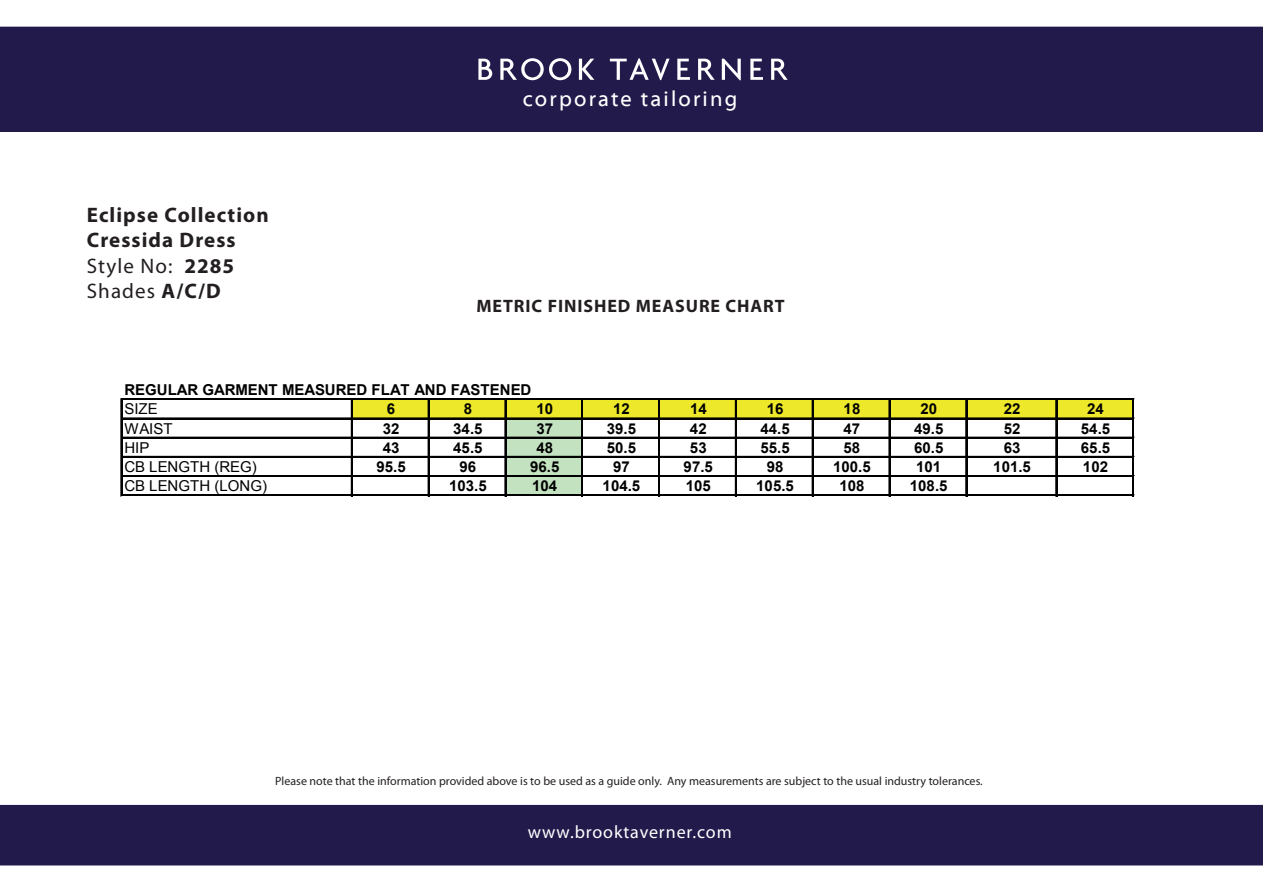
<style>
.page{position:relative;width:1263px;height:893px;background:#fff}
.page>*{position:absolute;margin:0;border:0;box-sizing:border-box;transform-origin:0 0}
.t1{font:21.75px "Myriad Web Pro";letter-spacing:.1em;color:#fff}
.t2{font:700 21px/25.2px "Myriad Pro";letter-spacing:.05em;color:#231f20}
.t3{font:700 18px "Myriad Pro";letter-spacing:.05em;color:#231f20}
.t4{font:18px "Myriad Pro";letter-spacing:.05em;color:#fff}
.t5{font:700 15px "Arial";letter-spacing:.005em;color:#000}
.t6{font:15px/19.2px "Arial";color:#000}
.t7{font:12px "Myriad Pro";color:#231f20}
.s1{font-weight:400}
</style>
<div class="page">
<div style="left:0;top:26px;width:1263px;height:106px;background:#231a4c"></div>
<div style="left:0;top:804px;width:1263px;height:62px;background:#231a4c"></div>
<svg style="left:478px;top:59px;width:14px;height:21px"></svg>
<svg style="left:500px;top:58px;width:71px;height:22px"></svg>
<svg style="left:579px;top:59px;width:15px;height:21px"></svg>
<svg style="left:610px;top:58px;width:59px;height:22px"></svg>
<svg style="left:677px;top:59px;width:13px;height:21px"></svg>
<svg style="left:698px;top:59px;width:17px;height:21px"></svg>
<svg style="left:722px;top:59px;width:19px;height:21px"></svg>
<svg style="left:750px;top:59px;width:13px;height:21px"></svg>
<svg style="left:771px;top:59px;width:17px;height:21px"></svg>
<div style="left:352px;top:399px;width:781px;height:20px;background:#ede92a"></div>
<div style="left:505px;top:418px;width:78px;height:20px;background:#c3e2c0"></div>
<div style="left:505px;top:438px;width:78px;height:19px;background:#c3e2c0"></div>
<div style="left:505px;top:457px;width:78px;height:19px;background:#c3e2c0"></div>
<div style="left:505px;top:476px;width:78px;height:20px;background:#c3e2c0"></div>
<hr style="left:121px;top:399px;width:1px;height:97px;background:#000">
<hr style="left:351px;top:400px;width:2px;height:96px;background:#000">
<hr style="left:428px;top:400px;width:2px;height:96px;background:#000">
<hr style="left:505px;top:400px;width:1px;height:96px;background:#000">
<hr style="left:581px;top:400px;width:1px;height:96px;background:#000">
<hr style="left:582px;top:400px;width:1px;height:96px;background:#000">
<hr style="left:658px;top:400px;width:2px;height:96px;background:#000">
<hr style="left:735px;top:400px;width:2px;height:96px;background:#000">
<hr style="left:812px;top:400px;width:2px;height:96px;background:#000">
<hr style="left:889px;top:400px;width:1px;height:96px;background:#000">
<hr style="left:965px;top:400px;width:1px;height:96px;background:#000">
<hr style="left:966px;top:400px;width:1px;height:96px;background:#000">
<hr style="left:1055px;top:400px;width:1px;height:96px;background:#000">
<hr style="left:1056px;top:400px;width:1px;height:96px;background:#000">
<hr style="left:1132px;top:400px;width:2px;height:96px;background:#000">
<hr style="left:122px;top:398px;width:1012px;height:1px;background:#000">
<hr style="left:122px;top:399px;width:1012px;height:1px;background:#000">
<hr style="left:122px;top:418px;width:1012px;height:1px;background:#000">
<hr style="left:122px;top:437px;width:1012px;height:2px;background:#000">
<hr style="left:122px;top:456px;width:1012px;height:2px;background:#000">
<hr style="left:122px;top:475px;width:1012px;height:2px;background:#000">
<hr style="left:122px;top:494px;width:1012px;height:1px;background:#000">
<hr style="left:122px;top:495px;width:1012px;height:1px;background:#000">
<h2 class="t2" style="left:87px;top:202px;width:183px">Eclipse Collection<br>Cressida Dress<br><span class="s1">Style No:</span> 2285<br><span class="s1">Shades</span> A/C/D</h2>
<h1 class="t1" style="left:523px;top:87px;width:216px">corporate tailoring</h1>
<p class="t3" style="left:476px;top:294px;width:310px">METRIC FINISHED MEASURE CHART</p>
<p class="t5" style="left:124px;top:380px;width:408px">REGULAR GARMENT MEASURED FLAT AND FASTENED</p>
<p class="t6" style="left:124px;top:400px;width:35px">SIZE</p>
<p class="t5" style="left:387px;top:399px;width:10px">6</p>
<p class="t5" style="left:464px;top:399px;width:10px">8</p>
<p class="t5" style="left:536px;top:399px;width:18px">10</p>
<p class="t5" style="left:613px;top:399px;width:18px">12</p>
<p class="t5" style="left:690px;top:399px;width:18px">14</p>
<p class="t5" style="left:767px;top:399px;width:18px">16</p>
<p class="t5" style="left:844px;top:399px;width:18px">18</p>
<p class="t5" style="left:920px;top:399px;width:18px">20</p>
<p class="t5" style="left:1004px;top:399px;width:18px">22</p>
<p class="t5" style="left:1087px;top:399px;width:18px">24</p>
<p class="t5" style="left:383px;top:418px;width:18px">32</p>
<p class="t5" style="left:453px;top:418px;width:31px">34.5</p>
<p class="t5" style="left:536px;top:418px;width:18px">37</p>
<p class="t5" style="left:607px;top:418px;width:31px">39.5</p>
<p class="t5" style="left:690px;top:418px;width:18px">42</p>
<p class="t5" style="left:760px;top:418px;width:31px">44.5</p>
<p class="t5" style="left:843px;top:418px;width:18px">47</p>
<p class="t5" style="left:914px;top:418px;width:31px">49.5</p>
<p class="t5" style="left:1004px;top:418px;width:18px">52</p>
<p class="t5" style="left:1081px;top:418px;width:31px">54.5</p>
<p class="t5" style="left:383px;top:438px;width:18px">43</p>
<p class="t5" style="left:453px;top:438px;width:31px">45.5</p>
<p class="t5" style="left:536px;top:438px;width:18px">48</p>
<p class="t5" style="left:607px;top:438px;width:31px">50.5</p>
<p class="t5" style="left:690px;top:438px;width:18px">53</p>
<p class="t5" style="left:760px;top:438px;width:31px">55.5</p>
<p class="t5" style="left:843px;top:438px;width:18px">58</p>
<p class="t5" style="left:914px;top:438px;width:31px">60.5</p>
<p class="t5" style="left:1004px;top:438px;width:18px">63</p>
<p class="t5" style="left:1081px;top:438px;width:31px">65.5</p>
<p class="t6" style="left:124px;top:457px;width:134px">CB LENGTH (REG)</p>
<p class="t5" style="left:376px;top:457px;width:31px">95.5</p>
<p class="t5" style="left:459px;top:457px;width:18px">96</p>
<p class="t5" style="left:530px;top:457px;width:31px">96.5</p>
<p class="t5" style="left:613px;top:457px;width:18px">97</p>
<p class="t5" style="left:684px;top:457px;width:31px">97.5</p>
<p class="t5" style="left:767px;top:457px;width:18px">98</p>
<p class="t5" style="left:833px;top:457px;width:39px">100.5</p>
<p class="t5" style="left:916px;top:457px;width:27px">101</p>
<p class="t5" style="left:993px;top:457px;width:39px">101.5</p>
<p class="t5" style="left:1083px;top:457px;width:27px">102</p>
<p class="t6" style="left:124px;top:476px;width:144px">CB LENGTH (LONG)</p>
<p class="t5" style="left:449px;top:476px;width:39px">103.5</p>
<p class="t5" style="left:532px;top:476px;width:27px">104</p>
<p class="t5" style="left:603px;top:476px;width:39px">104.5</p>
<p class="t5" style="left:686px;top:476px;width:27px">105</p>
<p class="t5" style="left:756px;top:476px;width:39px">105.5</p>
<p class="t5" style="left:839px;top:476px;width:27px">108</p>
<p class="t5" style="left:910px;top:476px;width:39px">108.5</p>
<p class="t6" style="left:124px;top:419px;width:50px">WAIST<br>HIP</p>
<p class="t7" style="left:275px;top:773px;width:709px">Please note that the information provided above is to be used as a guide only. Any measurements are subject to the usual industry tolerances.</p>
<p class="t4" style="left:528px;top:821px;width:205px">www.brooktaverner.com</p>
</div>
